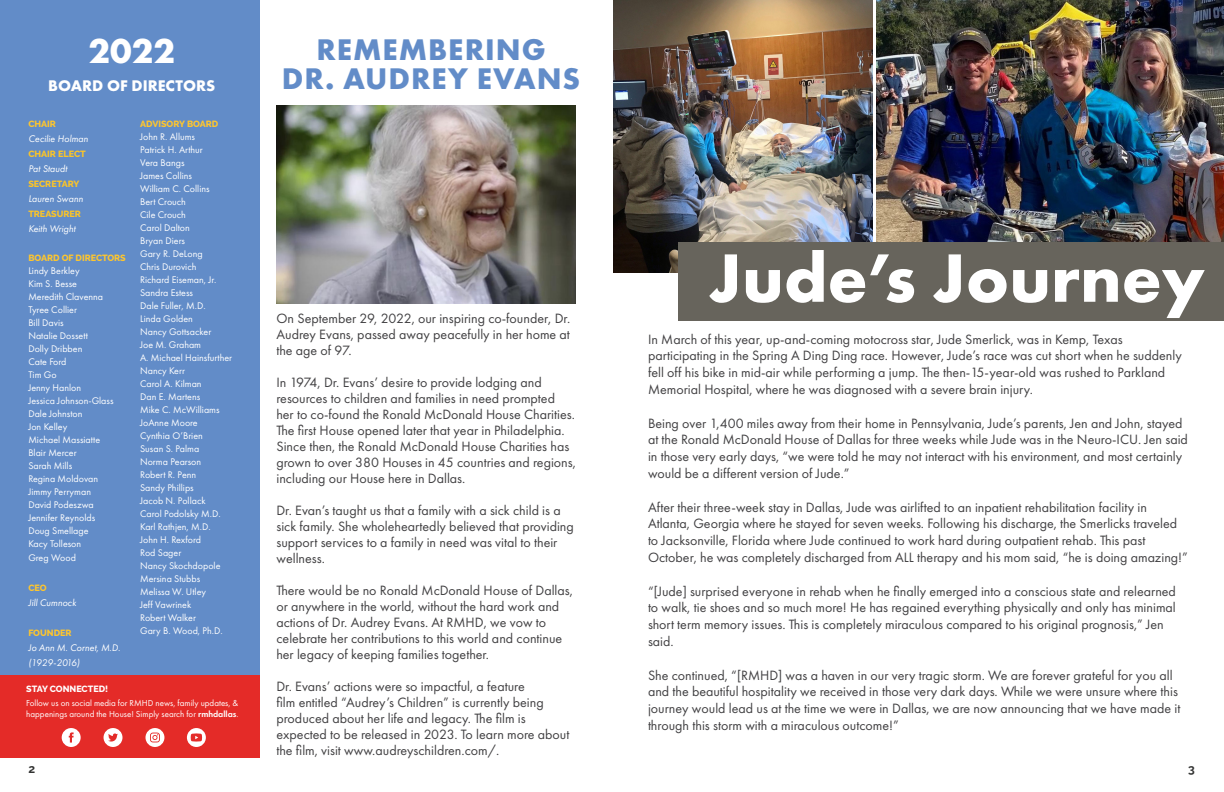
<style>
.page{position:relative;width:1224px;height:792px;background:#fff}
.page>*{position:absolute;margin:0;border:0;box-sizing:border-box;transform-origin:0 0}
.t1{font:700 71px "Futura PT";color:#fff}
.t2{font:700 36px "Futura PT";color:#fff}
.t3{font:700 31px "Futura PT";letter-spacing:.03em;color:#628cc8}
.t4{font:700 16px "Futura PT";color:#fff}
.t5{font:14px/16px "Futura PT";color:#414042}
.t6{font:700 12px "Raleway";color:#323332}
.t7{font:10px "Futura PT";color:#fff}
.t8{font:italic 10px "Futura PT";color:#fff}
.t9{font:italic 10px "Futura PT";letter-spacing:-.045em;color:#fff}
.t10{font:9px/10.8px "Futura PT";color:#fff}
.t11{font:800 9px "Raleway";color:#fec62e}
.t12{font:800 9px "Raleway";color:#fbc528}
.t13{font:800 9px "Raleway";letter-spacing:-.005em;color:#fff}
.s1{font-weight:600}
</style>
<div class="page">
<div style="left:0;top:0;width:259px;height:756px;background:#628cc8"></div>
<div style="left:0;top:675px;width:259px;height:83px;background:#e42b28"></div>
<div style="left:62px;top:728px;width:19px;height:19px;background:#fff;border-radius:50%"></div>
<svg style="left:69px;top:732px;width:5px;height:11px"></svg>
<div style="left:104px;top:728px;width:18px;height:19px;background:#fff;border-radius:50%"></div>
<svg style="left:108px;top:733px;width:10px;height:9px"></svg>
<div style="left:146px;top:728px;width:18px;height:19px;background:#fff;border-radius:50%"></div>
<svg style="left:150px;top:733px;width:10px;height:9px"></svg>
<svg style="left:187px;top:728px;width:19px;height:19px"></svg>
<svg style="left:191px;top:733px;width:12px;height:9px"></svg>
<img style="left:276px;top:106px;width:300px;height:197px">
<img style="left:877px;top:0;width:347px;height:242px">
<img style="left:613px;top:0;width:260px;height:272px">
<div style="left:678px;top:242px;width:546px;height:78px;background:#67645c"></div>
<p class="t2" style="left:89px;top:28px;width:88px">2022</p>
<p class="t4" style="left:48px;top:76px;width:168px">BOARD OF DIRECTORS</p>
<p class="t11" style="left:28px;top:119px;width:29px">CHAIR</p>
<p class="t8" style="left:28px;top:133px;width:61px">Cecilie Holman</p>
<p class="t12" style="left:28px;top:149px;width:59px">CHAIR ELECT</p>
<p class="t8" style="left:28px;top:163px;width:40px">Pat Staudt</p>
<p class="t12" style="left:28px;top:179px;width:53px">SECRETARY</p>
<p class="t8" style="left:28px;top:193px;width:56px">Lauren Swann</p>
<p class="t12" style="left:28px;top:209px;width:54px">TREASURER</p>
<p class="t8" style="left:28px;top:223px;width:49px">Keith Wright</p>
<p class="t11" style="left:28px;top:253px;width:99px">BOARD OF DIRECTORS</p>
<p class="t7" style="left:28px;top:265px;width:53px">Lindy Berkley</p>
<p class="t7" style="left:28px;top:278px;width:50px">Kim S. Besse</p>
<p class="t7" style="left:28px;top:291px;width:76px">Meredith Clavenna</p>
<p class="t7" style="left:28px;top:304px;width:50px">Tyree Collier</p>
<p class="t7" style="left:28px;top:317px;width:37px">Bill Davis</p>
<p class="t7" style="left:28px;top:330px;width:61px">Natalie Dossett</p>
<p class="t7" style="left:28px;top:343px;width:56px">Dolly Dribben</p>
<p class="t7" style="left:28px;top:356px;width:40px">Cate Ford</p>
<p class="t7" style="left:28px;top:369px;width:30px">Tim Go</p>
<p class="t7" style="left:28px;top:382px;width:54px">Jenny Hanlon</p>
<p class="t7" style="left:28px;top:395px;width:87px">Jessica Johnson-Glass</p>
<p class="t7" style="left:28px;top:408px;width:56px">Dale Johnston</p>
<p class="t7" style="left:28px;top:421px;width:40px">Jon Kelley</p>
<p class="t7" style="left:28px;top:434px;width:73px">Michael Massiatte</p>
<p class="t7" style="left:28px;top:447px;width:50px">Blair Mercer</p>
<p class="t7" style="left:28px;top:460px;width:45px">Sarah Mills</p>
<p class="t7" style="left:28px;top:473px;width:71px">Regina Moldovan</p>
<p class="t7" style="left:28px;top:486px;width:64px">Jimmy Perryman</p>
<p class="t7" style="left:28px;top:499px;width:67px">David Podeszwa</p>
<p class="t7" style="left:28px;top:512px;width:68px">Jennifer Reynolds</p>
<p class="t7" style="left:28px;top:525px;width:62px">Doug Smellage</p>
<p class="t7" style="left:28px;top:538px;width:54px">Kacy Tolleson</p>
<p class="t7" style="left:28px;top:552px;width:49px">Greg Wood</p>
<p class="t11" style="left:28px;top:583px;width:20px">CEO</p>
<p class="t8" style="left:28px;top:597px;width:49px">Jill Cumnock</p>
<p class="t11" style="left:28px;top:628px;width:45px">FOUNDER</p>
<p class="t8" style="left:28px;top:642px;width:94px">Jo Ann M. Cornet, M.D.</p>
<p class="t9" style="left:28px;top:657px;width:53px">(1929-2016)</p>
<p class="t11" style="left:140px;top:119px;width:80px">ADVISORY BOARD</p>
<p class="t7" style="left:140px;top:131px;width:57px">John R. Allums</p>
<p class="t7" style="left:140px;top:144px;width:64px">Patrick H. Arthur</p>
<p class="t7" style="left:140px;top:157px;width:46px">Vera Bangs</p>
<p class="t7" style="left:140px;top:170px;width:53px">James Collins</p>
<p class="t7" style="left:140px;top:183px;width:71px">William C. Collins</p>
<p class="t7" style="left:140px;top:196px;width:47px">Bert Crouch</p>
<p class="t7" style="left:140px;top:209px;width:47px">Cile Crouch</p>
<p class="t7" style="left:140px;top:222px;width:51px">Carol Dalton</p>
<p class="t7" style="left:140px;top:235px;width:47px">Bryan Diers</p>
<p class="t7" style="left:140px;top:248px;width:64px">Gary R. DeLong</p>
<p class="t7" style="left:140px;top:261px;width:58px">Chris Durovich</p>
<p class="t7" style="left:140px;top:274px;width:78px">Richard Eiseman, Jr.</p>
<p class="t7" style="left:140px;top:287px;width:55px">Sandra Estess</p>
<p class="t7" style="left:140px;top:300px;width:67px">Dale Fuller, M.D.</p>
<p class="t7" style="left:140px;top:313px;width:54px">Linda Golden</p>
<p class="t7" style="left:140px;top:326px;width:73px">Nancy Gottsacker</p>
<p class="t7" style="left:140px;top:339px;width:63px">Joe M. Graham</p>
<p class="t7" style="left:140px;top:352px;width:94px">A. Michael Hainsfurther</p>
<p class="t7" style="left:140px;top:365px;width:46px">Nancy Kerr</p>
<p class="t7" style="left:140px;top:378px;width:63px">Carol A. Kilman</p>
<p class="t7" style="left:140px;top:391px;width:62px">Dan E. Martens</p>
<p class="t7" style="left:140px;top:404px;width:81px">Mike C. McWilliams</p>
<p class="t7" style="left:140px;top:417px;width:59px">JoAnne Moore</p>
<p class="t7" style="left:140px;top:430px;width:64px">Cynthia O’Brien</p>
<p class="t7" style="left:140px;top:443px;width:61px">Susan S. Palma</p>
<p class="t7" style="left:140px;top:456px;width:63px">Norma Pearson</p>
<p class="t7" style="left:140px;top:469px;width:58px">Robert R. Penn</p>
<p class="t7" style="left:140px;top:482px;width:55px">Sandy Phillips</p>
<p class="t7" style="left:140px;top:495px;width:67px">Jacob N. Pollack</p>
<p class="t7" style="left:140px;top:508px;width:82px">Carol Podolsky M.D.</p>
<p class="t7" style="left:140px;top:521px;width:72px">Karl Rathjen, M.D.</p>
<p class="t7" style="left:140px;top:534px;width:63px">John H. Rexford</p>
<p class="t7" style="left:140px;top:547px;width:43px">Rod Sager</p>
<p class="t7" style="left:140px;top:560px;width:82px">Nancy Skochdopole</p>
<p class="t7" style="left:140px;top:573px;width:62px">Mersina Stubbs</p>
<p class="t7" style="left:140px;top:586px;width:67px">Melissa W. Utley</p>
<p class="t7" style="left:140px;top:599px;width:53px">Jeff Vawrinek</p>
<p class="t7" style="left:140px;top:612px;width:57px">Robert Walker</p>
<p class="t7" style="left:140px;top:625px;width:84px">Gary B. Wood, Ph.D.</p>
<p class="t13" style="left:26px;top:684px;width:83px">STAY CONNECTED!</p>
<p class="t10" style="left:26px;top:698px;width:214px">Follow us on social media for RMHD news, family updates, &amp; happenings around the House! Simply search for <span class="s1">rmhdallas</span>.</p>
<p class="t3" style="left:316px;top:29px;width:231px">REMEMBERING</p>
<p class="t3" style="left:282px;top:58px;width:300px">DR. AUDREY EVANS</p>
<p class="t5" style="left:276px;top:310px;width:295px;text-align:justify">On September 29, 2022, our inspiring co-founder, Dr.<br>Audrey Evans, passed away peacefully in her home at the age of 97.</p>
<p class="t5" style="left:276px;top:374px;width:301px">In 1974, Dr. Evans’ desire to provide lodging and resources to children and families in need prompted<br>her to co-found the Ronald McDonald House Charities.<br>The first House opened later that year in Philadelphia.<br>Since then, the Ronald McDonald House Charities has grown to over 380 Houses in 45 countries and regions, including our House here in Dallas.</p>
<p class="t5" style="left:276px;top:502px;width:299px">Dr. Evan’s taught us that a family with a sick child is a sick family. She wholeheartedly believed that providing support services to a family in need was vital to their wellness.</p>
<p class="t5" style="left:276px;top:582px;width:298px">There would be no Ronald McDonald House of Dallas, or anywhere in the world, without the hard work and actions of Dr. Audrey Evans. At RMHD, we vow to celebrate her contributions to this world and continue her legacy of keeping families together.</p>
<p class="t5" style="left:276px;top:678px;width:295px">Dr. Evans’ actions were so impactful, a feature<br>film entitled “Audrey’s Children” is currently being produced about her life and legacy. The film is expected to be released in 2023. To learn more about the film, visit www.audreyschildren.com/.</p>
<p class="t1" style="left:709px;top:232px;width:498px">Jude’s Journey</p>
<p class="t5" style="left:648px;top:331px;width:535px;line-height:16.8px">In March of this year, up-and-coming motocross star, Jude Smerlick, was in Kemp, Texas participating in the Spring A Ding Ding race. However, Jude’s race was cut short when he suddenly fell off his bike in mid-air while performing a jump. The then-15-year-old was rushed to Parkland Memorial Hospital, where he was diagnosed with a severe brain injury.</p>
<p class="t5" style="left:648px;top:415px;width:541px;line-height:16.8px">Being over 1,400 miles away from their home in Pennsylvania, Jude’s parents, Jen and John, stayed at the Ronald McDonald House of Dallas for three weeks while Jude was in the Neuro-ICU. Jen said in those very early days, “we were told he may not interact with his environment, and most certainly would be a different version of Jude.”</p>
<p class="t5" style="left:648px;top:499px;width:541px;line-height:16.8px">After their three-week stay in Dallas, Jude was airlifted to an inpatient rehabilitation facility in Atlanta, Georgia where he stayed for seven weeks. Following his discharge, the Smerlicks traveled to Jacksonville, Florida where Jude continued to work hard during outpatient rehab. This past October, he was completely discharged from ALL therapy and his mom said, “he is doing amazing!”</p>
<p class="t5" style="left:648px;top:583px;width:530px;line-height:16.8px">“[Jude] surprised everyone in rehab when he finally emerged into a conscious state and relearned to walk, tie shoes and so much more! He has regained everything physically and only has minimal short term memory issues. This is completely miraculous compared to his original prognosis,” Jen said.</p>
<p class="t5" style="left:648px;top:667px;width:534px;line-height:16.8px">She continued, “[RMHD] was a haven in our very tragic storm. We are forever grateful for you all and the beautiful hospitality we received in those very dark days. While we were unsure where this journey would lead us at the time we were in Dallas, we are now announcing that we have made it through this storm with a miraculous outcome!”</p>
<p class="t6" style="left:29px;top:762px;width:8px">2</p>
<p class="t6" style="left:1188px;top:762px;width:8px">3</p>
</div>
